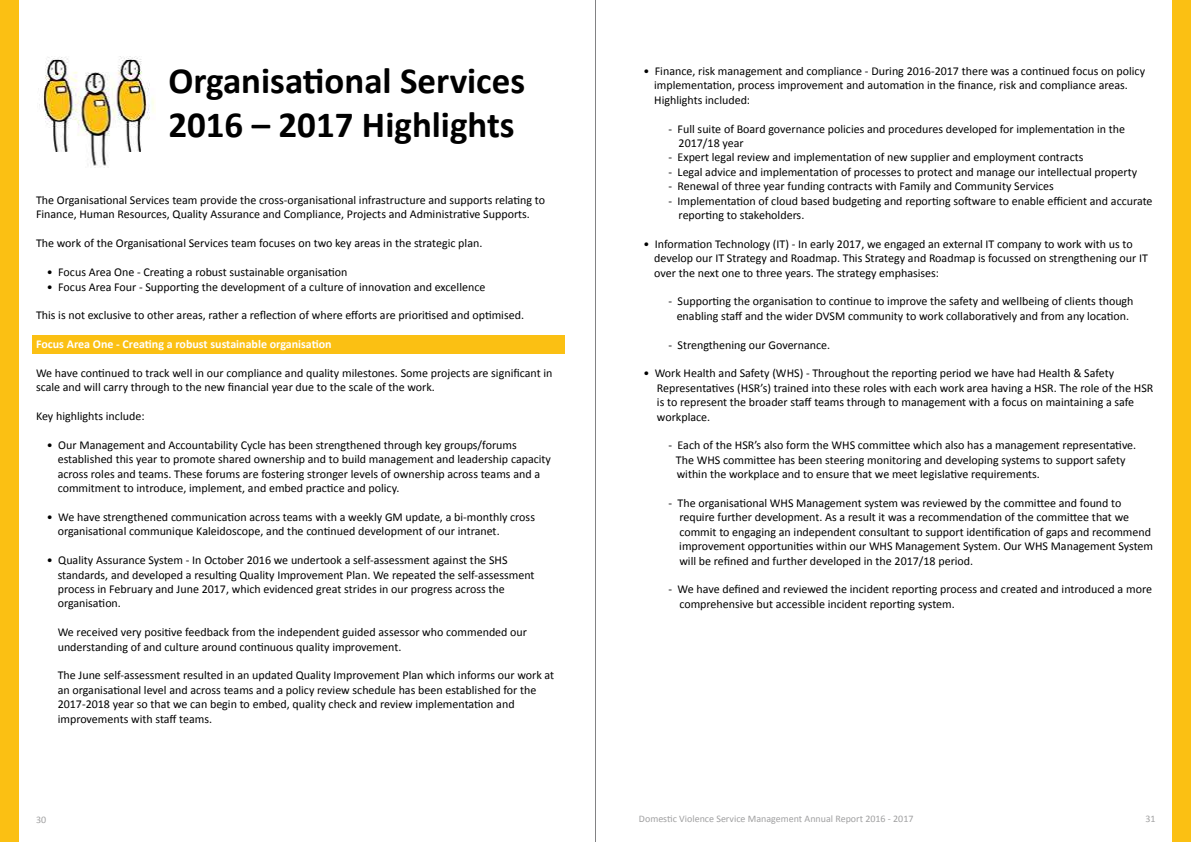
<style>
.page{position:relative;width:1191px;height:842px;background:#fff}
.page>*{position:absolute;margin:0;border:0;box-sizing:border-box;transform-origin:0 0}
.t1{font:700 37px/44.4px "Calibri";color:#000}
.t2{font:12px/14.4px "Calibri";color:#000}
.t3{font:700 12px "Calibri";color:#fff}
.t4{font:10px "Calibri";color:#a0a0a1}
</style>
<div class="page">
<div style="left:0;top:0;width:18px;height:842px;background:#fbc013"></div>
<div style="left:32px;top:335px;width:533px;height:18px;background:#fbc013"></div>
<div style="left:1173px;top:0;width:18px;height:842px;background:#fbc013"></div>
<img style="left:38px;top:56px;width:117px;height:112px">
<hr style="left:595px;top:0;width:1px;height:842px;background:#828284">
<h1 class="t1" style="left:168px;top:58px;width:358px">Organisational Services<br>2016 – 2017 Highlights</h1>
<p class="t2" style="left:36px;top:193px;width:510px">The Organisational Services team provide the cross-organisational infrastructure and supports relating to<br>Finance, Human Resources, Quality Assurance and Compliance, Projects and Administrative Supports.</p>
<p class="t2" style="left:36px;top:236px;width:448px">The work of the Organisational Services team focuses on two key areas in the strategic plan.</p>
<p class="t2" style="left:47px;top:265px;width:302px">• Focus Area One - Creating a robust sustainable organisation</p>
<p class="t2" style="left:47px;top:279px;width:440px">• Focus Area Four - Supporting the development of a culture of innovation and excellence</p>
<p class="t2" style="left:36px;top:308px;width:489px">This is not exclusive to other areas, rather a reflection of where efforts are prioritised and optimised.</p>
<p class="t3" style="left:36px;top:336px;width:297px">Focus Area One - Creating a robust sustainable organisation</p>
<p class="t2" style="left:36px;top:366px;width:518px">We have continued to track well in our compliance and quality milestones. Some projects are significant in scale and will carry through to the new financial year due to the scale of the work.</p>
<p class="t2" style="left:36px;top:409px;width:110px">Key highlights include:</p>
<p class="t2" style="left:58px;top:438px;width:495px;text-indent:-11px">• Our Management and Accountability Cycle has been strengthened through key groups/forums established this year to promote shared ownership and to build management and leadership capacity across roles and teams. These forums are fostering stronger levels of ownership across teams and a commitment to introduce, implement, and embed practice and policy.</p>
<p class="t2" style="left:58px;top:510px;width:479px;text-indent:-11px">• We have strengthened communication across teams with a weekly GM update, a bi-monthly cross organisational communique Kaleidoscope, and the continued development of our intranet.</p>
<p class="t2" style="left:58px;top:553px;width:478px;text-indent:-11px">• Quality Assurance System - In October 2016 we undertook a self-assessment against the SHS standards, and developed a resulting Quality Improvement Plan. We repeated the self-assessment process in February and June 2017, which evidenced great strides in our progress across the organisation.</p>
<p class="t2" style="left:58px;top:625px;width:471px">We received very positive feedback from the independent guided assessor who commended our understanding of and culture around continuous quality improvement.</p>
<p class="t2" style="left:58px;top:668px;width:498px">The June self-assessment resulted in an updated Quality Improvement Plan which informs our work at an organisational level and across teams and a policy review schedule has been established for the 2017-2018 year so that we can begin to embed, quality check and review implementation and improvements with staff teams.</p>
<p class="t2" style="left:654px;top:64px;width:492px;text-indent:-11px">• Finance, risk management and compliance - During 2016-2017 there was a continued focus on policy implementation, process improvement and automation in the finance, risk and compliance areas.<br>Highlights included:</p>
<p class="t2" style="left:678px;top:121px;width:448px;text-indent:-10px">- Full suite of Board governance policies and procedures developed for implementation in the<br>2017/18 year</p>
<p class="t2" style="left:668px;top:150px;width:416px">- Expert legal review and implementation of new supplier and employment contracts</p>
<p class="t2" style="left:668px;top:165px;width:470px">- Legal advice and implementation of processes to protect and manage our intellectual property</p>
<p class="t2" style="left:668px;top:179px;width:387px">- Renewal of three year funding contracts with Family and Community Services</p>
<p class="t2" style="left:678px;top:193px;width:475px;text-indent:-10px">- Implementation of cloud based budgeting and reporting software to enable efficient and accurate reporting to stakeholders.</p>
<p class="t2" style="left:654px;top:237px;width:495px;text-indent:-11px">• Information Technology (IT) - In early 2017, we engaged an external IT company to work with us to develop our IT Strategy and Roadmap. This Strategy and Roadmap is focussed on strengthening our IT over the next one to three years. The strategy emphasises:</p>
<p class="t2" style="left:668px;top:294px;width:466px;text-align:center">- Supporting the organisation to continue to improve the safety and wellbeing of clients though enabling staff and the wider DVSM community to work collaboratively and from any location.</p>
<p class="t2" style="left:668px;top:337px;width:163px">- Strengthening our Governance.</p>
<p class="t2" style="left:657px;top:366px;width:498px;text-indent:-14px">• Work Health and Safety (WHS) - Throughout the reporting period we have had Health &amp; Safety Representatives (HSR’s) trained into these roles with each work area having a HSR. The role of the HSR is to represent the broader staff teams through to management with a focus on maintaining a safe workplace.</p>
<p class="t2" style="left:676px;top:438px;width:462px;text-indent:-7px">- Each of the HSR’s also form the WHS committee which also has a management representative.<br>The WHS committee has been steering monitoring and developing systems to support safety within the workplace and to ensure that we meet legislative requirements.</p>
<p class="t2" style="left:679px;top:496px;width:475px;text-indent:-11px">- The organisational WHS Management system was reviewed by the committee and found to require further development. As a result it was a recommendation of the committee that we commit to engaging an independent consultant to support identification of gaps and recommend improvement opportunities within our WHS Management System. Our WHS Management System will be refined and further developed in the 2017/18 period.</p>
<p class="t2" style="left:679px;top:582px;width:474px;text-indent:-11px">- We have defined and reviewed the incident reporting process and created and introduced a more comprehensive but accessible incident reporting system.</p>
<p class="t4" style="left:36px;top:813px;width:12px">30</p>
<p class="t4" style="left:639px;top:812px;width:276px">Domestic Violence Service Management Annual Report 2016 - 2017</p>
<p class="t4" style="left:1145px;top:812px;width:12px">31</p>
</div>
